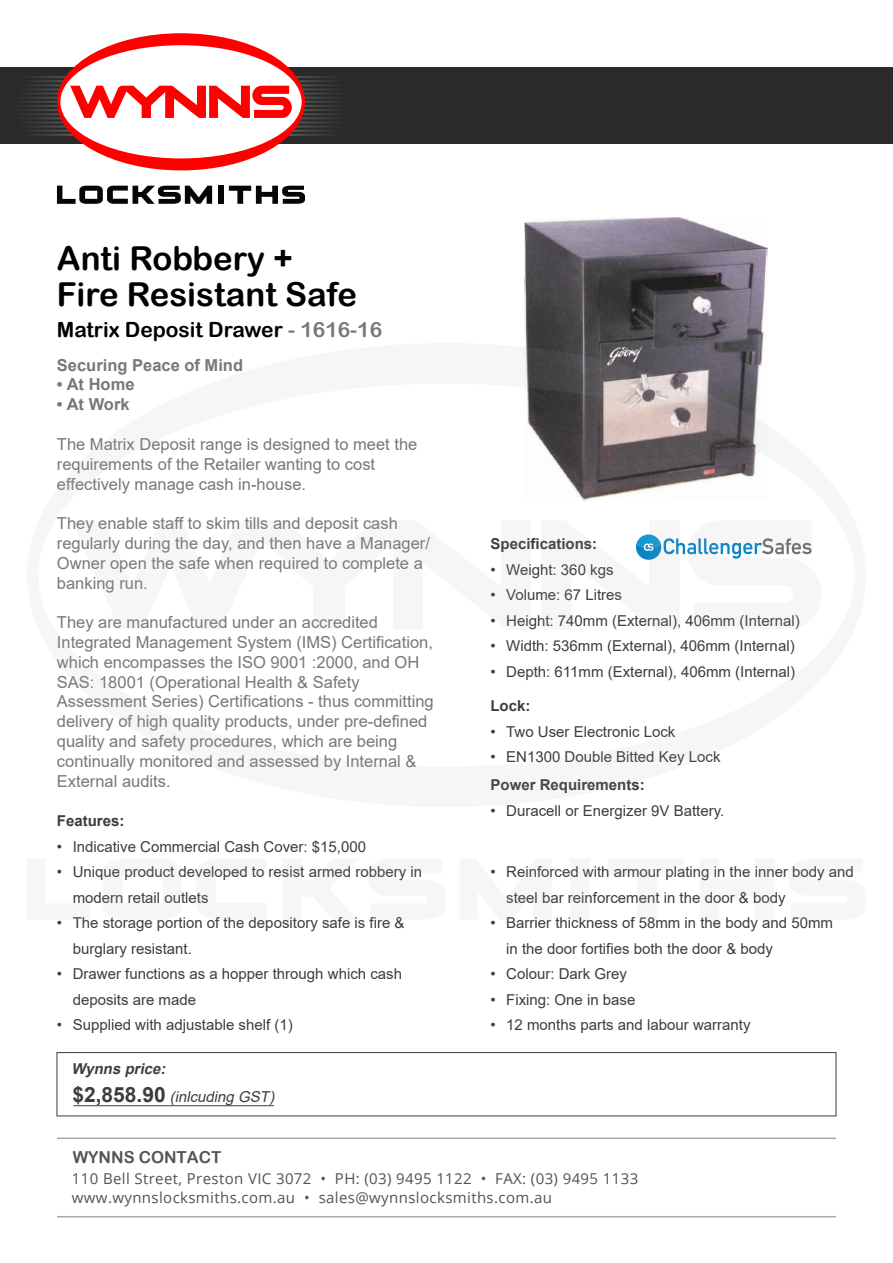
<style>
.page{position:relative;width:893px;height:1263px;background:#fff}
.page>*{position:absolute;margin:0;border:0;box-sizing:border-box;transform-origin:0 0}
.t1{font:33px/36px "Arial Rounded MT Bold";color:#000}
.t2{font:21px "Arial Rounded MT Bold";color:#000}
.t3{font:16.5px/19.8px "Arial";color:#78787b}
.t4{font:700 16.5px "Arial";color:#78787b}
.t5{font:16.5px "Arial Rounded MT Bold";color:#545455}
.t6{font:15px/25.5px "Arial";color:#3d3d3f}
.t7{font:15px/19.5px "Open Sans";letter-spacing:.025em;color:#535355}
.t8{font:700 15px "Arial";color:#3d3d3f}
.t9{font:italic 15px/27.3px "Arial";color:#3d3d3f}
.s1{color:#78787b}
.s2{font-weight:700}
.s3{font-weight:700;font-style:normal;font-size:21px}
</style>
<div class="page">
<div style="left:0;top:67px;width:893px;height:77px;background:#2a2a2a"></div>
<svg style="left:57px;top:185px;width:155px;height:19px"></svg>
<div style="left:218px;top:186px;width:5px;height:18px;background:#060606"></div>
<svg style="left:229px;top:186px;width:76px;height:18px"></svg>
<svg style="left:27px;top:33px;width:309px;height:137px"></svg>
<hr style="left:57px;top:1137px;width:779px;height:2px;background:#a8a8a9">
<hr style="left:57px;top:1216px;width:779px;height:1px;background:#a8a8a9">
<img style="left:524px;top:217px;width:244px;height:126px">
<div style="left:57px;top:1052px;width:779px;height:64px;border:1px solid #3d3d3f"></div>
<hr style="left:73px;top:1105px;width:201px;height:1px;background:#3d3d3f">
<div style="left:571px;top:858px;width:19px;height:62px;background:#f6f6f6"></div>
<svg style="left:524px;top:343px;width:244px;height:158px"></svg>
<svg style="left:636px;top:534px;width:176px;height:26px"></svg>
<h1 class="t1" style="left:57px;top:240px;width:302px">Anti Robbery +<br>Fire Resistant Safe</h1>
<h2 class="t2" style="left:57px;top:317px;width:327px">Matrix Deposit Drawer <span class="s1">- 1616-16</span></h2>
<p class="t4" style="left:57px;top:353px;width:188px">Securing Peace of Mind</p>
<p class="t4" style="left:57px;top:373px;width:79px">• At Home</p>
<p class="t4" style="left:57px;top:393px;width:74px">• At Work</p>
<p class="t3" style="left:57px;top:434px;width:362px">The Matrix Deposit range is designed to meet the requirements of the Retailer wanting to cost effectively manage cash in-house.</p>
<p class="t3" style="left:57px;top:513px;width:375px">They enable staff to skim tills and deposit cash regularly during the day, and then have a Manager/ Owner open the safe when required to complete a banking run.</p>
<p class="t3" style="left:57px;top:612px;width:378px">They are manufactured under an accredited Integrated Management System (IMS) Certification, which encompasses the ISO 9001 :2000, and OH SAS: 18001 (Operational Health &amp; Safety Assessment Series) Certifications - thus committing delivery of high quality products, under pre-defined quality and safety procedures, which are being continually monitored and assessed by Internal &amp; External audits.</p>
<p class="t8" style="left:57px;top:810px;width:69px">Features:</p>
<p class="t6" style="left:57px;top:833px;width:311px">• Indicative Commercial Cash Cover: $15,000</p>
<p class="t6" style="left:73px;top:859px;width:351px;text-indent:-16px">• Unique product developed to resist armed robbery in modern retail outlets</p>
<p class="t6" style="left:73px;top:910px;width:333px;text-indent:-16px">• The storage portion of the depository safe is fire &amp; burglary resistant.</p>
<p class="t6" style="left:73px;top:961px;width:331px;text-indent:-16px">• Drawer functions as a hopper through which cash deposits are made</p>
<p class="t6" style="left:57px;top:1012px;width:237px">• Supplied with adjustable shelf (1)</p>
<p class="t9" style="left:72px;top:1055px;width:208px"><span class="s2">Wynns price:<br></span><span class="s3">$ 2 , 8 5 8 . 9 0</span> (inlcuding GST)</p>
<p class="t8" style="left:490px;top:534px;width:108px">Specifications:</p>
<p class="t6" style="left:490px;top:557px;width:125px">• Weight: 360 kgs</p>
<p class="t6" style="left:490px;top:582px;width:133px">• Volume: 67 Litres</p>
<p class="t6" style="left:490px;top:608px;width:311px">• Height: 740mm (External), 406mm (Internal)</p>
<p class="t6" style="left:490px;top:633px;width:306px">• Width: 536mm (External), 406mm (Internal)</p>
<p class="t6" style="left:490px;top:659px;width:306px">• Depth: 611mm (External), 406mm (Internal)</p>
<p class="t8" style="left:490px;top:695px;width:42px">Lock:</p>
<p class="t6" style="left:490px;top:719px;width:186px">• Two User Electronic Lock</p>
<p class="t6" style="left:490px;top:744px;width:232px">• EN1300 Double Bitted Key Lock</p>
<p class="t8" style="left:490px;top:775px;width:156px">Power Requirements:</p>
<p class="t6" style="left:490px;top:798px;width:235px">• Duracell or Energizer 9V Battery.</p>
<p class="t6" style="left:506px;top:859px;width:349px;text-indent:-16px">• Reinforced with armour plating in the inner body and steel bar reinforcement in the door &amp; body</p>
<p class="t6" style="left:506px;top:910px;width:328px;text-indent:-16px">• Barrier thickness of 58mm in the body and 50mm in the door fortifies both the door &amp; body</p>
<p class="t6" style="left:490px;top:961px;width:138px">• Colour: Dark Grey</p>
<p class="t6" style="left:490px;top:986px;width:146px">• Fixing: One in base</p>
<p class="t6" style="left:490px;top:1012px;width:262px">• 12 months parts and labour warranty</p>
<p class="t5" style="left:73px;top:1147px;width:150px">WYNNS CONTACT</p>
<p class="t7" style="left:72px;top:1168px;width:568px">110 Bell Street, Preston VIC 3072 • PH: (03) 9495 1122 • FAX: (03) 9495 1133 www.wynnslocksmiths.com.au • sales@wynnslocksmiths.com.au</p>
</div>
